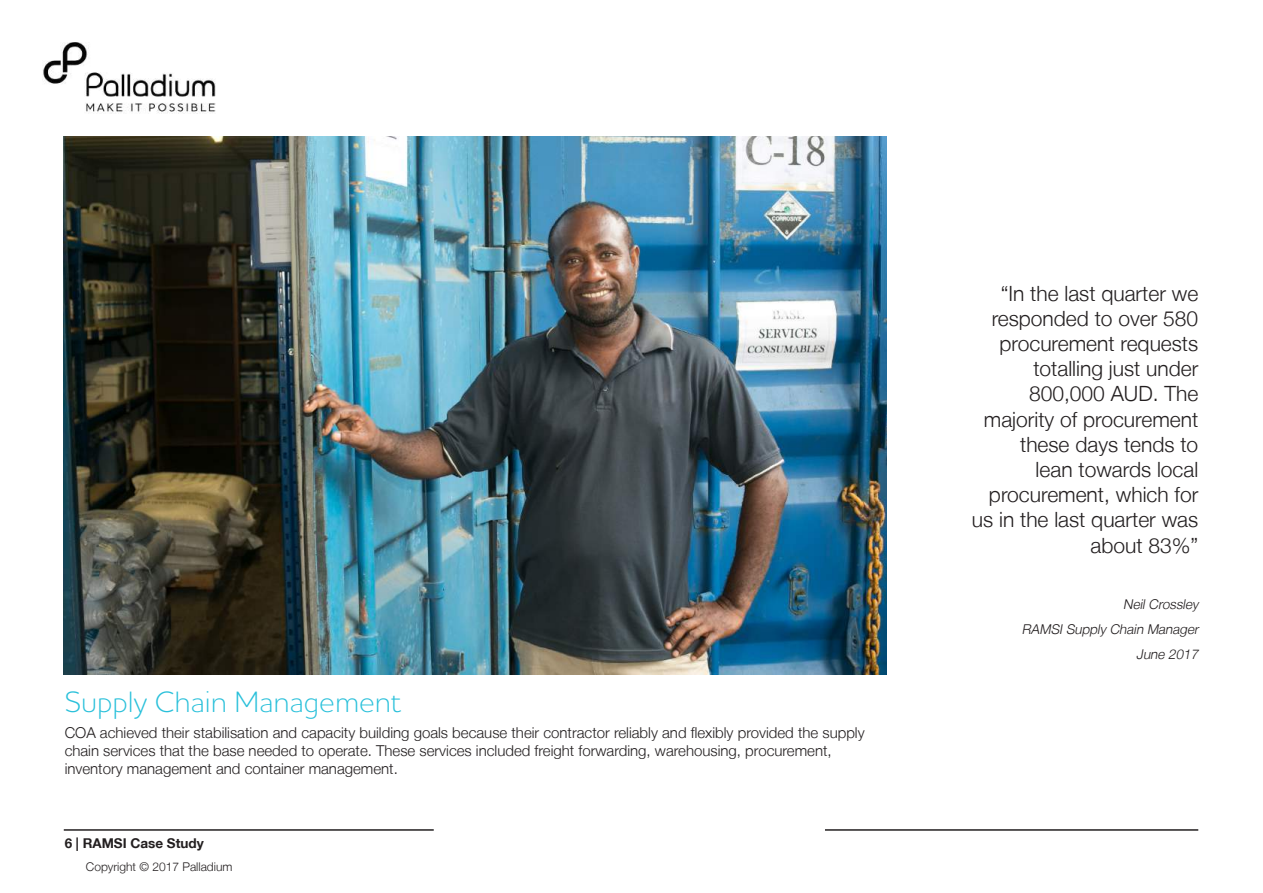
<style>
.page{position:relative;width:1263px;height:893px;background:#fff}
.page>*{position:absolute;margin:0;border:0;box-sizing:border-box;transform-origin:0 0}
.t1{font:300 30px "Houschka Alt Pro";color:#29c0da}
.t2{font:300 21px/25.2px "Helvetica Neue LT";color:#231f20;text-align:right}
.t3{font:300 15px/18px "Helvetica Neue LT";color:#231f20}
.t4{font:italic 300 13.5px/24.8px "Helvetica Neue LT";color:#231f20;text-align:right}
.t5{font:700 13.5px "Helvetica Neue LT";color:#231f20}
.t6{font:300 12px "Helvetica Neue LT";color:#231f20}
</style>
<div class="page">
<hr style="left:64px;top:829px;width:370px;height:2px;background:#231f20">
<img style="left:43px;top:43px;width:172px;height:70px">
<hr style="left:825px;top:829px;width:373px;height:2px;background:#231f20">
<img style="left:64px;top:136px;width:823px;height:538px">
<h1 class="t1" style="left:65px;top:682px;width:338px">Supply Chain Management</h1>
<p class="t3" style="left:65px;top:723px;width:801px">COA achieved their stabilisation and capacity building goals because their contractor reliably and flexibly provided the supply chain services that the base needed to operate. These services included freight forwarding, warehousing, procurement, inventory management and container management.</p>
<p class="t5" style="left:65px;top:835px;width:141px">6 | RAMSI Case Study</p>
<p class="t6" style="left:86px;top:859px;width:148px">Copyright © 2017 Palladium</p>
<h2 class="t2" style="left:972px;top:280px;width:228px">“In the last quarter we responded to over 580 procurement requests totalling just under<br>800,000 AUD. The majority of procurement these days tends to<br>lean towards local procurement, which for us in the last quarter was about 83%”</h2>
<p class="t4" style="left:1022px;top:592px;width:181px">Neil Crossley<br>RAMSI Supply Chain Manager<br>June 2017</p>
</div>
